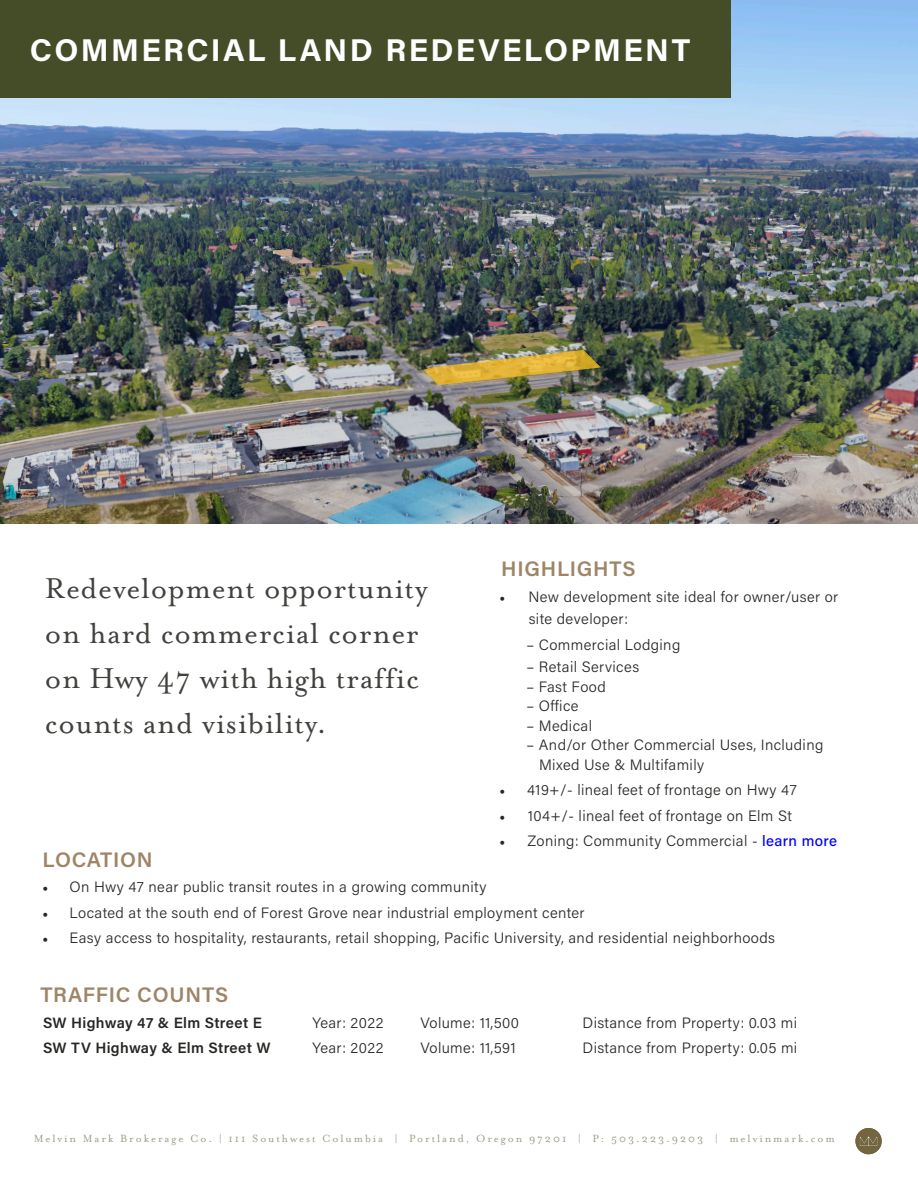
<style>
.page{position:relative;width:918px;height:1188px;background:#fff}
.page>*{position:absolute;margin:0;border:0;box-sizing:border-box;transform-origin:0 0}
.text{font:33px/45px "Mrs Eaves OT";letter-spacing:.02em;color:#42413e}
.text-2{font:700 31.5px "Acumin Pro";letter-spacing:.075em;color:#fff}
.t1{font:600 21px "Acumin Pro";letter-spacing:.035em;color:#9e8566}
.t2{font:300 15px/22.5px "Acumin Pro";letter-spacing:.025em;color:#262623}
.t3{font:600 15px "Acumin Pro";letter-spacing:.02em;color:#262623}
.t4{font:12px "Mrs Eaves OT";letter-spacing:.16em;color:#9e9d89}
.s1{font-family:"Minion Pro";font-weight:400}
.s2{font-weight:500;color:#00f}
</style>
<div class="page">
<img style="left:0;top:0;width:918px;height:524px">
<div style="left:0;top:0;width:730px;height:97px;background:#454c28"></div>
<svg style="left:855px;top:1128px;width:27px;height:26px"></svg>
<img style="left:423px;top:350px;width:178px;height:35px">
<p class="text-2" style="left:30px;top:27px;width:662px">COMMERCIAL LAND REDEVELOPMENT</p>
<p class="text" style="left:45px;top:566px;width:384px">Redevelopment opportunity on hard commercial corner on Hwy 47 with high traffic counts and visibility.</p>
<p class="t1" style="left:501px;top:554px;width:136px">HIGHLIGHTS</p>
<p class="t2" style="left:529px;top:585px;width:311px;text-indent:-29px"><span class="s1">•</span> New development site ideal for owner/user or site developer:</p>
<p class="t2" style="left:526px;top:633px;width:155px">– Commercial Lodging</p>
<p class="t2" style="left:526px;top:655px;width:114px">– Retail Services</p>
<p class="t2" style="left:526px;top:675px;width:81px">– Fast Food</p>
<p class="t2" style="left:526px;top:694px;width:54px">– Office</p>
<p class="t2" style="left:526px;top:714px;width:67px">– Medical</p>
<p class="t2" style="left:539px;top:735px;width:286px;line-height:19.5px;text-indent:-13px">– And/or Other Commercial Uses, Including<br>Mixed Use &amp; Multifamily</p>
<p class="t2" style="left:499px;top:778px;width:299px"><span class="s1">•</span> 419+/- lineal feet of frontage on Hwy 47</p>
<p class="t2" style="left:499px;top:804px;width:294px"><span class="s1">•</span> 104+/- lineal feet of frontage on Elm St</p>
<p class="t2" style="left:499px;top:829px;width:339px"><span class="s1">•</span> Zoning: Community Commercial - <span class="s2">learn more</span></p>
<p class="t1" style="left:43px;top:845px;width:111px">LOCATION</p>
<p class="t2" style="left:43px;top:875px;width:446px"><span class="s1">•</span> On Hwy 47 near public transit routes in a growing community</p>
<p class="t2" style="left:43px;top:901px;width:544px"><span class="s1">•</span> Located at the south end of Forest Grove near industrial employment center</p>
<p class="t2" style="left:43px;top:926px;width:734px"><span class="s1">•</span> Easy access to hospitality, restaurants, retail shopping, Pacific University, and residential neighborhoods</p>
<p class="t1" style="left:40px;top:980px;width:189px">TRAFFIC COUNTS</p>
<p class="t3" style="left:43px;top:1012px;width:220px">SW Highway 47 &amp; Elm Street E</p>
<p class="t2" style="left:313px;top:1011px;width:72px">Year: 2022</p>
<p class="t2" style="left:421px;top:1011px;width:100px">Volume: 11,500</p>
<p class="t2" style="left:583px;top:1011px;width:216px">Distance from Property: 0.03 mi</p>
<p class="t3" style="left:43px;top:1037px;width:229px">SW TV Highway &amp; Elm Street W</p>
<p class="t2" style="left:313px;top:1036px;width:72px">Year: 2022</p>
<p class="t2" style="left:421px;top:1036px;width:97px">Volume: 11,591</p>
<p class="t2" style="left:583px;top:1036px;width:216px">Distance from Property: 0.05 mi</p>
<p class="t4" style="left:34px;top:1132px;width:803px">Melvin Mark Brokerage Co. | 111 Southwest Columbia | Portland, Oregon 97201 | P: 503.223.9203 | melvinmark.com</p>
</div>
